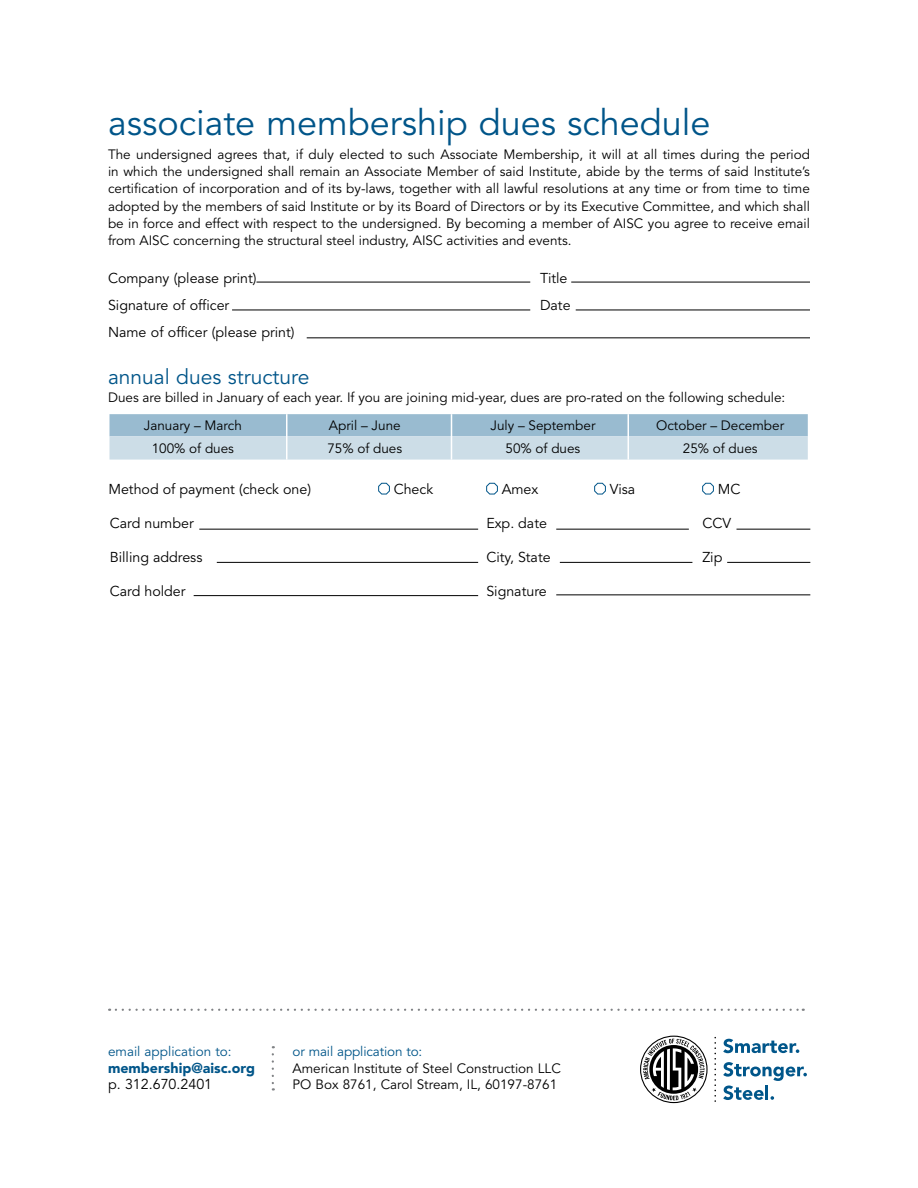
<style>
.page{position:relative;width:918px;height:1188px;background:#fff}
.page>*{position:absolute;margin:0;border:0;box-sizing:border-box;transform-origin:0 0}
.t1{font:36px "Avenir LT Std";color:#005589}
.t2{font:21px "Avenir LT Std";color:#005589}
.t3{font:14.25px "Avenir LT Std";color:#000}
.t4{font:900 14.25px "Avenir LT Std";color:#005589}
.t5{font:13.5px/17.2px "Avenir LT Std";color:#000}
.t6{font:13.5px "Avenir LT Std";letter-spacing:-.005em;color:#005589}
</style>
<div class="page">
<hr style="left:256px;top:282px;width:274px;height:1px;background:#000">
<hr style="left:571px;top:282px;width:239px;height:1px;background:#000">
<hr style="left:576px;top:310px;width:234px;height:1px;background:#000">
<hr style="left:232px;top:310px;width:298px;height:1px;background:#000">
<hr style="left:307px;top:337px;width:503px;height:1px;background:#000">
<svg style="left:378px;top:482px;width:12px;height:13px"></svg>
<svg style="left:486px;top:482px;width:12px;height:13px"></svg>
<svg style="left:594px;top:482px;width:12px;height:13px"></svg>
<svg style="left:702px;top:482px;width:12px;height:13px"></svg>
<hr style="left:199px;top:529px;width:279px;height:1px;background:#000">
<hr style="left:556px;top:529px;width:133px;height:1px;background:#000">
<hr style="left:194px;top:595px;width:284px;height:1px;background:#000">
<hr style="left:737px;top:529px;width:73px;height:1px;background:#000">
<hr style="left:556px;top:594px;width:254px;height:1px;background:#000">
<hr style="left:217px;top:562px;width:261px;height:1px;background:#000">
<hr style="left:560px;top:562px;width:132px;height:1px;background:#000">
<hr style="left:727px;top:562px;width:83px;height:1px;background:#000">
<svg style="left:110px;top:414px;width:698px;height:46px;background:#b4cddc"></svg>
<hr style="left:286px;top:414px;width:1px;height:46px;background:#fff">
<hr style="left:451px;top:414px;width:1px;height:46px;background:#fff">
<hr style="left:628px;top:414px;width:1px;height:46px;background:#fff">
<svg style="left:116px;top:1009px;width:688px;height:2px"></svg>
<div style="left:640px;top:1036px;width:68px;height:67px;border:1px solid #000;border-radius:50%"></div>
<svg style="left:643px;top:1039px;width:61px;height:61px"></svg>
<svg style="left:714px;top:1038px;width:2px;height:64px"></svg>
<svg style="left:723px;top:1039px;width:76px;height:14px"></svg>
<svg style="left:723px;top:1062px;width:84px;height:38px"></svg>
<svg style="left:272px;top:1054px;width:2px;height:37px"></svg>
<h1 class="t1" style="left:108px;top:102px;width:604px">associate membership dues schedule</h1>
<p class="t5" style="left:108px;top:146px;width:704px;text-align:justify">The undersigned agrees that, if duly elected to such Associate Membership, it will at all times during the period in which the undersigned shall remain an Associate Member of said Institute, abide by the terms of said Institute’s certification of incorporation and of its by-laws, together with all lawful resolutions at any time or from time to time adopted by the members of said Institute or by its Board of Directors or by its Executive Committee, and which shall be in force and effect with respect to the undersigned. By becoming a member of AISC you agree to receive email from AISC concerning the structural steel industry, AISC activities and events.</p>
<p class="t3" style="left:108px;top:269px;width:150px">Company (please print)</p>
<p class="t3" style="left:540px;top:269px;width:29px">Title</p>
<p class="t3" style="left:108px;top:296px;width:123px">Signature of officer</p>
<p class="t3" style="left:540px;top:296px;width:32px">Date</p>
<p class="t3" style="left:108px;top:323px;width:188px">Name of officer (please print)</p>
<h2 class="t2" style="left:108px;top:365px;width:203px">annual dues structure</h2>
<p class="t5" style="left:144px;top:384px;width:643px;line-height:27.9px;text-indent:-36px">Dues are billed in January of each year. If you are joining mid-year, dues are pro-rated on the following schedule:<br>January – March</p>
<p class="t5" style="left:329px;top:417px;width:73px">April – June</p>
<p class="t5" style="left:491px;top:417px;width:107px">July – September</p>
<p class="t5" style="left:656px;top:417px;width:130px">October – December</p>
<p class="t5" style="left:152px;top:440px;width:84px">100% of dues</p>
<p class="t5" style="left:327px;top:440px;width:76px">75% of dues</p>
<p class="t5" style="left:506px;top:440px;width:76px">50% of dues</p>
<p class="t5" style="left:683px;top:440px;width:76px">25% of dues</p>
<p class="t3" style="left:108px;top:481px;width:204px">Method of payment (check one)</p>
<p class="t3" style="left:394px;top:481px;width:41px">Check</p>
<p class="t3" style="left:502px;top:481px;width:38px">Amex</p>
<p class="t3" style="left:610px;top:481px;width:27px">Visa</p>
<p class="t3" style="left:718px;top:481px;width:24px">MC</p>
<p class="t3" style="left:110px;top:515px;width:85px">Card number</p>
<p class="t3" style="left:486px;top:515px;width:62px">Exp. date</p>
<p class="t3" style="left:702px;top:515px;width:30px">CCV</p>
<p class="t3" style="left:110px;top:549px;width:94px">Billing address</p>
<p class="t3" style="left:486px;top:549px;width:66px">City, State</p>
<p class="t3" style="left:702px;top:549px;width:22px">Zip</p>
<p class="t3" style="left:110px;top:582px;width:77px">Card holder</p>
<p class="t3" style="left:486px;top:582px;width:62px">Signature</p>
<p class="t6" style="left:108px;top:1044px;width:125px">email application to:</p>
<p class="t4" style="left:108px;top:1059px;width:149px">membership@aisc.org</p>
<p class="t3" style="left:108px;top:1076px;width:106px">p. 312.670.2401</p>
<p class="t6" style="left:292px;top:1044px;width:131px">or mail application to:</p>
<p class="t5" style="left:292px;top:1060px;width:270px;line-height:16.5px">American Institute of Steel Construction LLC<br>PO Box 8761, Carol Stream, IL, 60197-8761</p>
</div>
